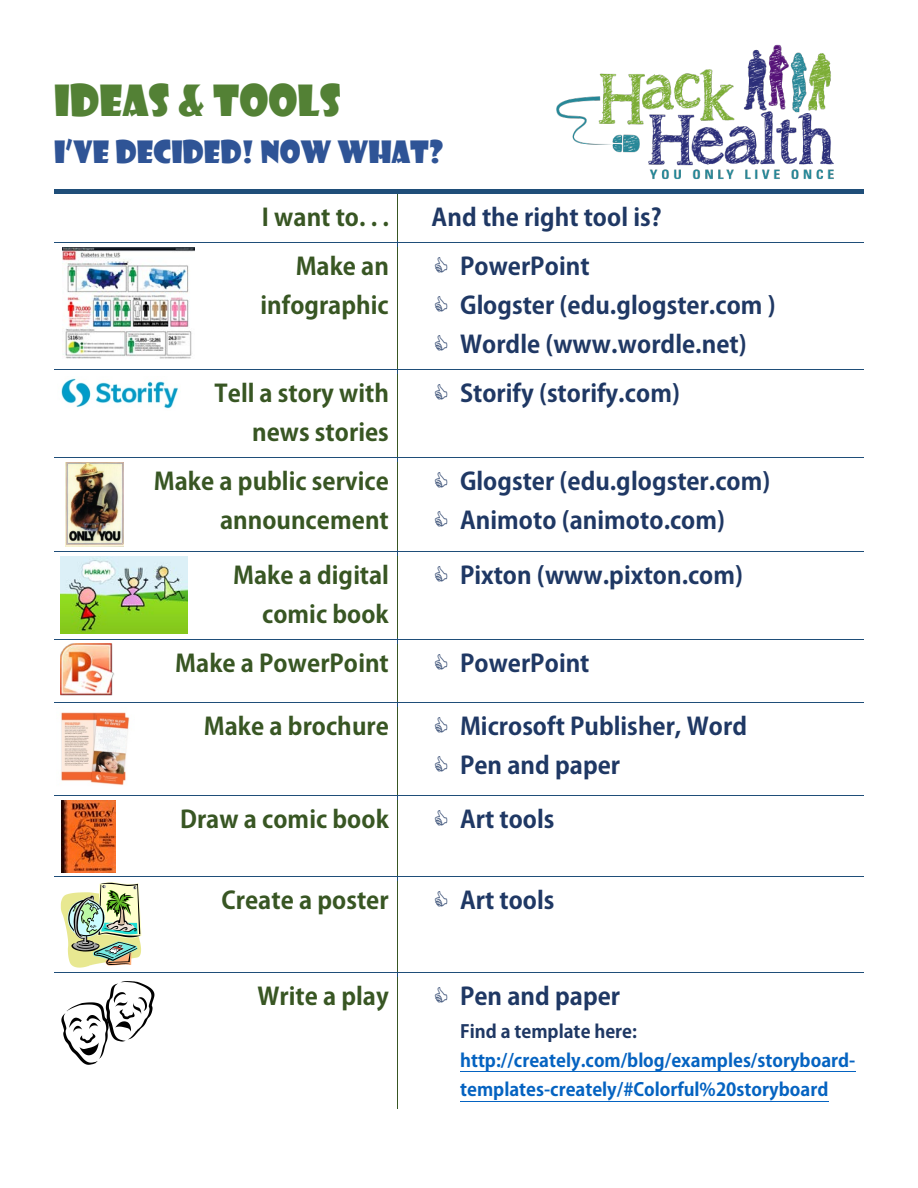
<style>
.page{position:relative;width:918px;height:1188px;background:#fff}
.page>*{position:absolute;margin:0;border:0;box-sizing:border-box;transform-origin:0 0}
.t1{font:42px "Showcard Gothic";color:#538135}
.t2{font:30px "Showcard Gothic";color:#2f5496}
.t3{font:700 24px "Adobe Gothic Std";color:#1f3864}
.t4{font:700 24px/39.3px "Adobe Gothic Std";color:#385623;text-align:right}
.t5{font:700 18px/29.4px "Adobe Gothic Std";color:#0563c1}
.s1{color:#1f3864}
</style>
<div class="page">
<hr style="left:54px;top:190px;width:343px;height:4px;background:#1f4e79">
<svg style="left:397px;top:190px;width:5px;height:8px"></svg>
<hr style="left:402px;top:190px;width:462px;height:4px;background:#1f4e79">
<hr style="left:397px;top:198px;width:1px;height:44px;background:#385623">
<hr style="left:54px;top:242px;width:343px;height:1px;background:#1f4e79">
<hr style="left:398px;top:242px;width:466px;height:1px;background:#1f4e79">
<hr style="left:397px;top:247px;width:1px;height:122px;background:#385623">
<hr style="left:54px;top:369px;width:343px;height:1px;background:#1f4e79">
<hr style="left:398px;top:369px;width:466px;height:1px;background:#1f4e79">
<hr style="left:397px;top:374px;width:1px;height:83px;background:#385623">
<hr style="left:54px;top:457px;width:343px;height:1px;background:#1f4e79">
<hr style="left:398px;top:457px;width:466px;height:1px;background:#1f4e79">
<hr style="left:397px;top:462px;width:1px;height:89px;background:#385623">
<hr style="left:54px;top:551px;width:343px;height:1px;background:#1f4e79">
<hr style="left:398px;top:551px;width:466px;height:1px;background:#1f4e79">
<hr style="left:397px;top:556px;width:1px;height:83px;background:#385623">
<hr style="left:54px;top:639px;width:343px;height:1px;background:#1f4e79">
<hr style="left:398px;top:639px;width:466px;height:1px;background:#1f4e79">
<hr style="left:397px;top:644px;width:1px;height:58px;background:#385623">
<hr style="left:54px;top:702px;width:343px;height:1px;background:#1f4e79">
<hr style="left:398px;top:702px;width:466px;height:1px;background:#1f4e79">
<hr style="left:397px;top:707px;width:1px;height:88px;background:#385623">
<hr style="left:54px;top:795px;width:343px;height:1px;background:#1f4e79">
<hr style="left:398px;top:795px;width:466px;height:1px;background:#1f4e79">
<hr style="left:397px;top:800px;width:1px;height:77px;background:#385623">
<hr style="left:54px;top:877px;width:343px;height:1px;background:#1f4e79">
<hr style="left:398px;top:877px;width:466px;height:1px;background:#1f4e79">
<hr style="left:397px;top:882px;width:1px;height:90px;background:#385623">
<hr style="left:460px;top:1071px;width:395px;height:1px;background:#0563c1">
<hr style="left:460px;top:1101px;width:368px;height:1px;background:#0563c1">
<hr style="left:54px;top:972px;width:343px;height:1px;background:#1f4e79">
<hr style="left:398px;top:972px;width:466px;height:1px;background:#1f4e79">
<hr style="left:397px;top:977px;width:1px;height:132px;background:#385623">
<img style="left:556px;top:44px;width:278px;height:136px">
<img style="left:63px;top:248px;width:131px;height:110px">
<img style="left:66px;top:462px;width:57px;height:84px">
<img style="left:61px;top:556px;width:126px;height:77px">
<img style="left:60px;top:644px;width:54px;height:52px">
<img style="left:61px;top:712px;width:69px;height:73px">
<img style="left:62px;top:800px;width:54px;height:72px">
<svg style="left:61px;top:981px;width:93px;height:84px"></svg>
<img style="left:61px;top:882px;width:81px;height:86px">
<img style="left:61px;top:378px;width:118px;height:31px">
<p class="t1" style="left:54px;top:72px;width:288px">IDEAS &amp; TOOLS</p>
<p class="t2" style="left:54px;top:132px;width:391px">I’VE DECIDED! NOW WHAT?</p>
<p class="t4" style="left:262px;top:198px;width:129px">I want to. . .</p>
<p class="t3" style="left:432px;top:203px;width:231px">And the right tool is?</p>
<p class="t4" style="left:261px;top:247px;width:130px">Make an infographic</p>
<p class="t3" style="left:460px;top:251px;width:131px">PowerPoint</p>
<p class="t3" style="left:460px;top:291px;width:317px">Glogster (edu.glogster.com )</p>
<p class="t3" style="left:460px;top:330px;width:288px">Wordle (www.wordle.net)</p>
<p class="t4" style="left:215px;top:374px;width:176px">Tell a story with news stories</p>
<p class="t3" style="left:460px;top:379px;width:221px">Storify (storify.com)</p>
<p class="t4" style="left:154px;top:462px;width:237px">Make a public service announcement</p>
<p class="t3" style="left:460px;top:466px;width:312px">Glogster (edu.glogster.com)</p>
<p class="t3" style="left:460px;top:506px;width:267px">Animoto (animoto.com)</p>
<p class="t4" style="left:233px;top:556px;width:157px">Make a digital comic book</p>
<p class="t3" style="left:460px;top:560px;width:285px">Pixton (www.pixton.com)</p>
<p class="t4" style="left:175px;top:644px;width:215px">Make a PowerPoint</p>
<p class="t3" style="left:460px;top:648px;width:131px">PowerPoint</p>
<p class="t4" style="left:204px;top:707px;width:187px">Make a brochure</p>
<p class="t3" style="left:460px;top:712px;width:289px">Microsoft Publisher, Word</p>
<p class="t3" style="left:460px;top:751px;width:162px">Pen and paper</p>
<p class="t4" style="left:180px;top:800px;width:210px">Draw a comic book</p>
<p class="t3" style="left:460px;top:805px;width:96px">Art tools</p>
<p class="t4" style="left:222px;top:881px;width:169px">Create a poster</p>
<p class="t3" style="left:460px;top:886px;width:96px">Art tools</p>
<p class="t4" style="left:257px;top:977px;width:133px">Write a play</p>
<p class="t3" style="left:460px;top:982px;width:162px">Pen and paper</p>
<p class="t5" style="left:460px;top:1017px;width:397px"><span class="s1">Find a template here: </span>http://creately.com/blog/examples/storyboard&shy;templates-creately/#Colorful%20storyboard</p>
</div>
